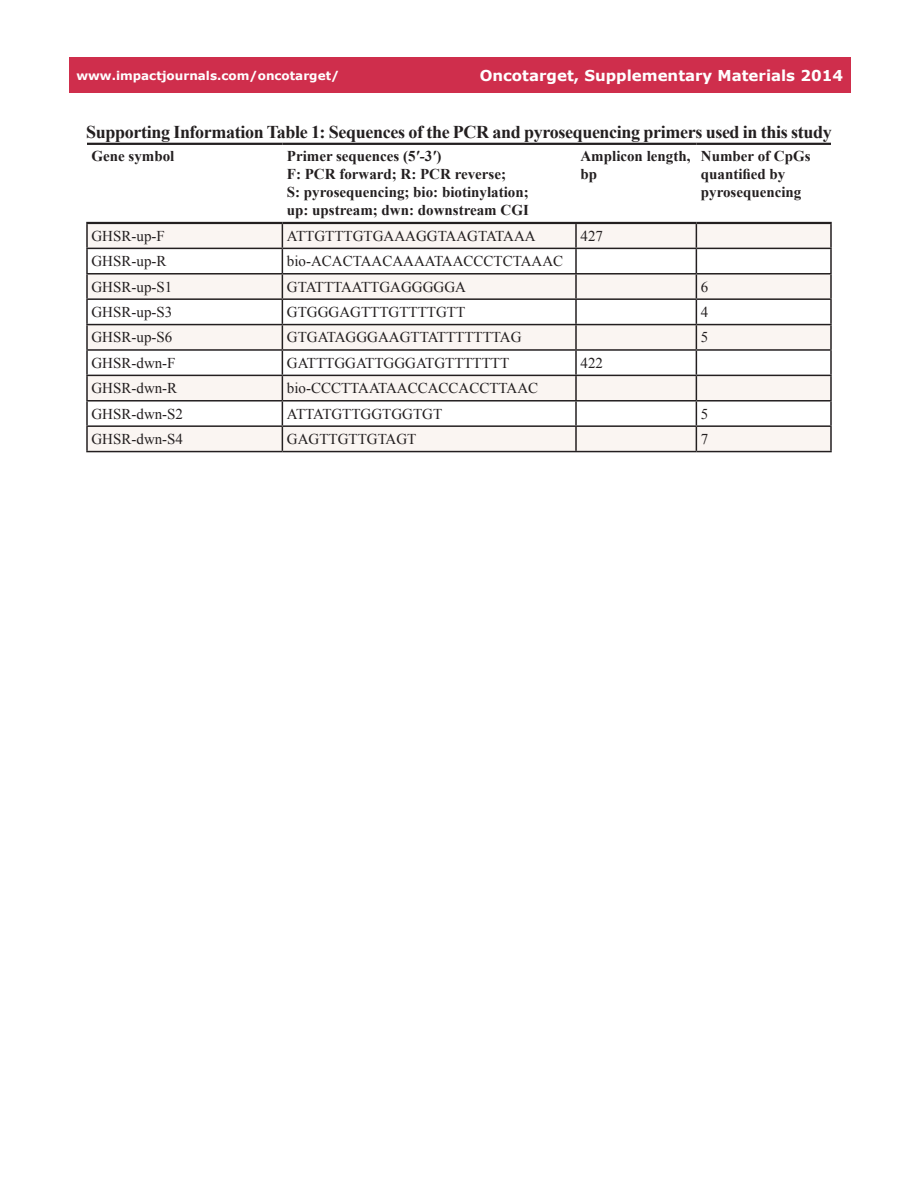
<style>
.page{position:relative;width:918px;height:1188px;background:#fff}
.page>*{position:absolute;margin:0;border:0;box-sizing:border-box;transform-origin:0 0}
.TableTitle{font:700 18px "Times New Roman";letter-spacing:-.02em;color:#231f20}
.TableText{font:15px "Times New Roman";color:#231f20}
.Table_head{font:700 15px/18px "Times New Roman";color:#231f20}
.t1{font:700 15px "Verdana";color:#fff}
.t2{font:700 12px "Verdana";color:#fff}
</style>
<div class="page">
<div style="left:69px;top:57px;width:781px;height:36px;background:#cf2e4c"></div>
<svg style="left:87px;top:221px;width:744px;height:1px"></svg>
<div style="left:88px;top:224px;width:742px;height:227px;background:#faf5f2"></div>
<svg style="left:88px;top:249px;width:742px;height:176px"></svg>
<hr style="left:87px;top:143px;width:195px;height:2px;background:#231f20">
<hr style="left:282px;top:143px;width:294px;height:2px;background:#231f20">
<hr style="left:576px;top:143px;width:120px;height:2px;background:#231f20">
<hr style="left:696px;top:143px;width:135px;height:2px;background:#231f20">
<hr style="left:86px;top:222px;width:196px;height:2px;background:#231f20">
<hr style="left:282px;top:222px;width:294px;height:2px;background:#231f20">
<hr style="left:576px;top:222px;width:120px;height:2px;background:#231f20">
<hr style="left:696px;top:222px;width:136px;height:2px;background:#231f20">
<hr style="left:86px;top:224px;width:2px;height:24px;background:#231f20">
<hr style="left:830px;top:224px;width:2px;height:24px;background:#231f20">
<hr style="left:86px;top:249px;width:2px;height:24px;background:#231f20">
<hr style="left:830px;top:249px;width:2px;height:24px;background:#231f20">
<hr style="left:86px;top:275px;width:2px;height:23px;background:#231f20">
<hr style="left:830px;top:275px;width:2px;height:23px;background:#231f20">
<hr style="left:86px;top:300px;width:2px;height:24px;background:#231f20">
<hr style="left:830px;top:300px;width:2px;height:24px;background:#231f20">
<hr style="left:86px;top:325px;width:2px;height:24px;background:#231f20">
<hr style="left:830px;top:325px;width:2px;height:24px;background:#231f20">
<hr style="left:86px;top:351px;width:2px;height:24px;background:#231f20">
<hr style="left:830px;top:351px;width:2px;height:24px;background:#231f20">
<hr style="left:86px;top:376px;width:2px;height:24px;background:#231f20">
<hr style="left:830px;top:376px;width:2px;height:24px;background:#231f20">
<hr style="left:86px;top:402px;width:2px;height:23px;background:#231f20">
<hr style="left:830px;top:402px;width:2px;height:23px;background:#231f20">
<hr style="left:86px;top:427px;width:2px;height:24px;background:#231f20">
<hr style="left:830px;top:427px;width:2px;height:24px;background:#231f20">
<hr style="left:86px;top:451px;width:196px;height:1px;background:#231f20">
<hr style="left:282px;top:451px;width:294px;height:1px;background:#231f20">
<hr style="left:576px;top:451px;width:120px;height:1px;background:#231f20">
<hr style="left:696px;top:451px;width:136px;height:1px;background:#231f20">
<hr style="left:575px;top:224px;width:2px;height:24px;background:#231f20">
<hr style="left:86px;top:248px;width:196px;height:1px;background:#231f20">
<hr style="left:282px;top:248px;width:294px;height:1px;background:#231f20">
<hr style="left:576px;top:248px;width:120px;height:1px;background:#231f20">
<hr style="left:575px;top:249px;width:2px;height:24px;background:#231f20">
<hr style="left:696px;top:248px;width:136px;height:1px;background:#231f20">
<hr style="left:86px;top:273px;width:196px;height:2px;background:#231f20">
<hr style="left:282px;top:273px;width:294px;height:2px;background:#231f20">
<hr style="left:576px;top:273px;width:120px;height:2px;background:#231f20">
<hr style="left:575px;top:275px;width:2px;height:23px;background:#231f20">
<hr style="left:696px;top:273px;width:136px;height:2px;background:#231f20">
<hr style="left:86px;top:298px;width:196px;height:2px;background:#231f20">
<hr style="left:282px;top:298px;width:294px;height:2px;background:#231f20">
<hr style="left:576px;top:298px;width:120px;height:2px;background:#231f20">
<hr style="left:575px;top:300px;width:2px;height:24px;background:#231f20">
<hr style="left:696px;top:298px;width:136px;height:2px;background:#231f20">
<hr style="left:86px;top:324px;width:196px;height:1px;background:#231f20">
<hr style="left:282px;top:324px;width:294px;height:1px;background:#231f20">
<hr style="left:576px;top:324px;width:120px;height:1px;background:#231f20">
<hr style="left:575px;top:325px;width:2px;height:24px;background:#231f20">
<hr style="left:696px;top:324px;width:136px;height:1px;background:#231f20">
<hr style="left:86px;top:349px;width:196px;height:2px;background:#231f20">
<hr style="left:282px;top:349px;width:294px;height:2px;background:#231f20">
<hr style="left:576px;top:349px;width:120px;height:2px;background:#231f20">
<hr style="left:575px;top:351px;width:2px;height:24px;background:#231f20">
<hr style="left:696px;top:349px;width:136px;height:2px;background:#231f20">
<hr style="left:86px;top:375px;width:196px;height:1px;background:#231f20">
<hr style="left:282px;top:375px;width:294px;height:1px;background:#231f20">
<hr style="left:576px;top:375px;width:120px;height:1px;background:#231f20">
<hr style="left:575px;top:376px;width:2px;height:24px;background:#231f20">
<hr style="left:696px;top:375px;width:136px;height:1px;background:#231f20">
<hr style="left:86px;top:400px;width:196px;height:2px;background:#231f20">
<hr style="left:282px;top:400px;width:294px;height:2px;background:#231f20">
<hr style="left:576px;top:400px;width:120px;height:2px;background:#231f20">
<hr style="left:575px;top:402px;width:2px;height:23px;background:#231f20">
<hr style="left:696px;top:400px;width:136px;height:2px;background:#231f20">
<hr style="left:86px;top:425px;width:196px;height:2px;background:#231f20">
<hr style="left:282px;top:425px;width:294px;height:2px;background:#231f20">
<svg style="left:282px;top:224px;width:1px;height:227px"></svg>
<hr style="left:576px;top:425px;width:120px;height:2px;background:#231f20">
<hr style="left:575px;top:427px;width:2px;height:24px;background:#231f20">
<hr style="left:696px;top:425px;width:136px;height:2px;background:#231f20">
<svg style="left:696px;top:224px;width:1px;height:227px"></svg>
<p class="t2" style="left:76px;top:67px;width:264px">www.impactjournals.com/oncotarget/</p>
<p class="t1" style="left:480px;top:65px;width:365px">Oncotarget, Supplementary Materials 2014</p>
<p class="TableTitle" style="left:86px;top:120px;width:747px">Supporting Information Table 1: Sequences of the PCR and pyrosequencing primers used in this study</p>
<p class="Table_head" style="left:92px;top:147px;width:84px">Gene symbol</p>
<p class="Table_head" style="left:287px;top:147px;width:243px">Primer sequences (5′-3′)<br>F: PCR forward; R: PCR reverse;<br>S: pyrosequencing; bio: biotinylation; up: upstream; dwn: downstream CGI</p>
<p class="Table_head" style="left:580px;top:147px;width:112px">Amplicon length, bp</p>
<p class="Table_head" style="left:701px;top:147px;width:111px">Number of CpGs quantified by pyrosequencing</p>
<p class="TableText" style="left:92px;top:226px;width:75px">GHSR-up-F</p>
<p class="TableText" style="left:287px;top:226px;width:250px">ATTGTTTGTGAAAGGTAAGTATAAA</p>
<p class="TableText" style="left:580px;top:226px;width:24px">427</p>
<p class="TableText" style="left:92px;top:251px;width:77px">GHSR-up-R</p>
<p class="TableText" style="left:287px;top:251px;width:278px">bio-ACACTAACAAAATAACCCTCTAAAC</p>
<p class="TableText" style="left:92px;top:277px;width:82px">GHSR-up-S1</p>
<p class="TableText" style="left:287px;top:277px;width:181px">GTATTTAATTGAGGGGGA</p>
<p class="TableText" style="left:701px;top:277px;width:9px">6</p>
<p class="TableText" style="left:92px;top:302px;width:82px">GHSR-up-S3</p>
<p class="TableText" style="left:287px;top:302px;width:180px">GTGGGAGTTTGTTTTGTT</p>
<p class="TableText" style="left:701px;top:302px;width:9px">4</p>
<p class="TableText" style="left:92px;top:327px;width:82px">GHSR-up-S6</p>
<p class="TableText" style="left:287px;top:327px;width:236px">GTGATAGGGAAGTTATTTTTTTAG</p>
<p class="TableText" style="left:701px;top:327px;width:9px">5</p>
<p class="TableText" style="left:92px;top:353px;width:86px">GHSR-dwn-F</p>
<p class="TableText" style="left:287px;top:353px;width:224px">GATTTGGATTGGGATGTTTTTTT</p>
<p class="TableText" style="left:580px;top:353px;width:24px">422</p>
<p class="TableText" style="left:92px;top:378px;width:87px">GHSR-dwn-R</p>
<p class="TableText" style="left:287px;top:378px;width:253px">bio-CCCTTAATAACCACCACCTTAAC</p>
<p class="TableText" style="left:92px;top:404px;width:93px">GHSR-dwn-S2</p>
<p class="TableText" style="left:287px;top:404px;width:157px">ATTATGTTGGTGGTGT</p>
<p class="TableText" style="left:701px;top:404px;width:9px">5</p>
<p class="TableText" style="left:92px;top:429px;width:93px">GHSR-dwn-S4</p>
<p class="TableText" style="left:287px;top:429px;width:131px">GAGTTGTTGTAGT</p>
<p class="TableText" style="left:701px;top:429px;width:9px">7</p>
</div>
